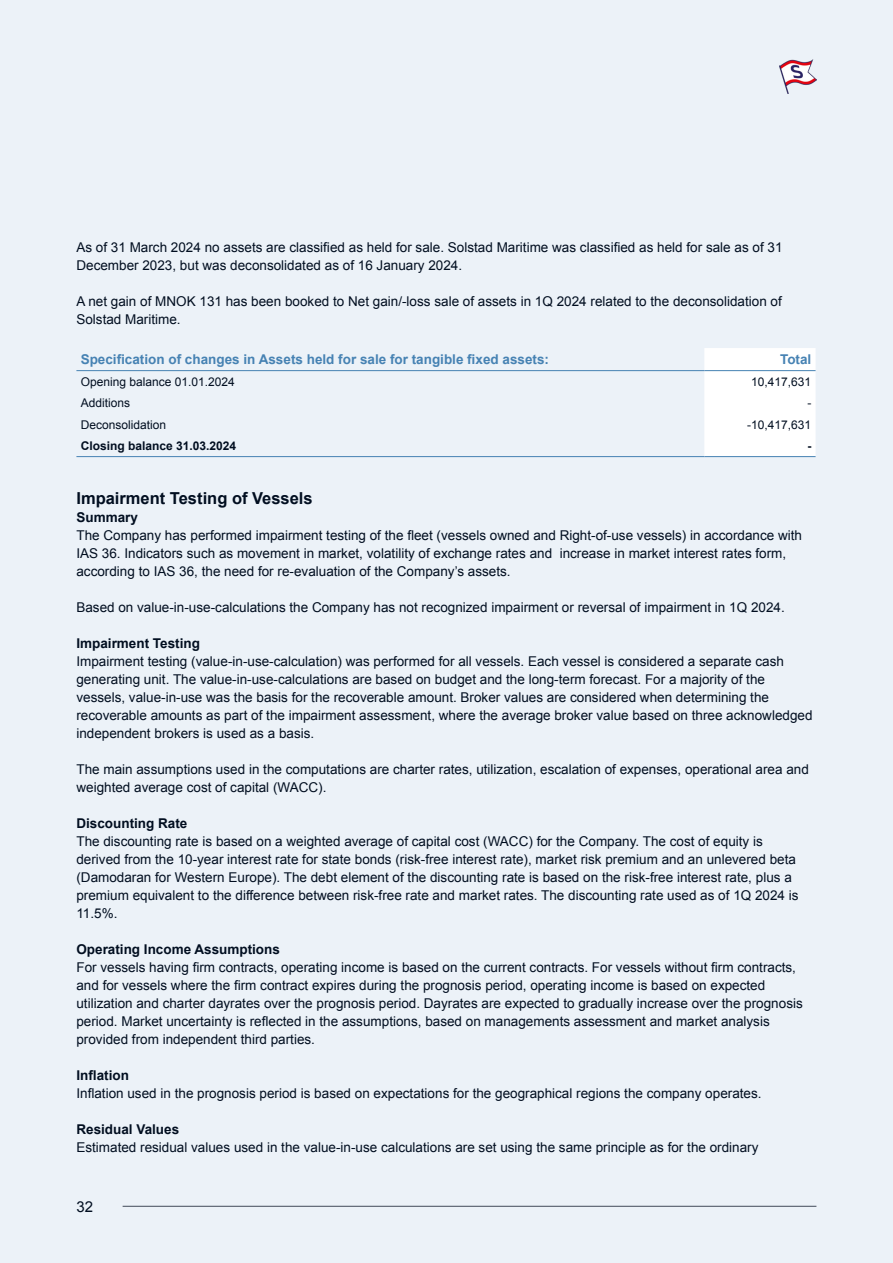
<style>
.page{position:relative;width:893px;height:1263px;background:#ecf2f8}
.page>*{position:absolute;margin:0;border:0;box-sizing:border-box;transform-origin:0 0}
.Heading_3{font:700 16.5px "Arial";color:#010e20}
.t1{font:15px "Arial";color:#010e20}
.Body{font:13.5px/18px "Arial";color:#010e20}
.Heading_4{font:700 13.5px "Arial";color:#010e20}
.Table_Heading{font:700 13.5px "Arial";color:#4682b3}
.Table_Body{font:12px "Arial";color:#010e20}
.Table_Body-2{font:700 12px "Arial";color:#010e20}
</style>
<div class="page">
<div style="left:704px;top:348px;width:112px;height:108px;background:#fff"></div>
<hr style="left:76px;top:456px;width:628px;height:1px;background:#4682b3">
<hr style="left:704px;top:456px;width:112px;height:1px;background:#4682b3">
<hr style="left:76px;top:370px;width:628px;height:1px;background:#4682b3">
<hr style="left:704px;top:370px;width:112px;height:1px;background:#4682b3">
<hr style="left:123px;top:1206px;width:693px;height:1px;background:#414a58">
<img style="left:779px;top:59px;width:37px;height:35px">
<p class="Body" style="left:76px;top:238px;width:708px">As of 31 March 2024 no assets are classified as held for sale. Solstad Maritime was classified as held for sale as of 31<br>December 2023, but was deconsolidated as of 16 January 2024.</p>
<p class="Body" style="left:76px;top:292px;width:707px">A net gain of MNOK 131 has been booked to Net gain/-loss sale of assets in 1Q 2024 related to the deconsolidation of<br>Solstad Maritime.</p>
<p class="Table_Heading" style="left:81px;top:351px;width:470px">Specification of changes in Assets held for sale for tangible fixed assets:</p>
<p class="Table_Heading" style="left:780px;top:351px;width:33px">Total</p>
<p class="Table_Body" style="left:81px;top:374px;width:156px">Opening balance 01.01.2024</p>
<p class="Table_Body" style="left:751px;top:374px;width:62px">10,417,631</p>
<p class="Table_Body" style="left:81px;top:395px;width:51px">Additions</p>
<p class="Table_Body" style="left:807px;top:395px;width:5px">-</p>
<p class="Table_Body" style="left:81px;top:417px;width:87px">Deconsolidation</p>
<p class="Table_Body" style="left:747px;top:417px;width:66px">-10,417,631</p>
<p class="Table_Body-2" style="left:81px;top:438px;width:157px">Closing balance 31.03.2024</p>
<p class="Table_Body-2" style="left:807px;top:438px;width:5px">-</p>
<p class="Heading_3" style="left:76px;top:487px;width:238px">Impairment Testing of Vessels</p>
<p class="Heading_4" style="left:76px;top:508px;width:63px">Summary</p>
<p class="Body" style="left:76px;top:526px;width:727px">The Company has performed impairment testing of the fleet (vessels owned and Right-of-use vessels) in accordance with<br>IAS 36. Indicators such as movement in market, volatility of exchange rates and increase in market interest rates form, according to IAS 36, the need for re-evaluation of the Company’s assets.</p>
<p class="Body" style="left:76px;top:598px;width:710px">Based on value-in-use-calculations the Company has not recognized impairment or reversal of impairment in 1Q 2024.</p>
<p class="Heading_4" style="left:76px;top:634px;width:125px">Impairment Testing</p>
<p class="Body" style="left:76px;top:652px;width:738px">Impairment testing (value-in-use-calculation) was performed for all vessels. Each vessel is considered a separate cash generating unit. The value-in-use-calculations are based on budget and the long-term forecast. For a majority of the vessels, value-in-use was the basis for the recoverable amount. Broker values are considered when determining the recoverable amounts as part of the impairment assessment, where the average broker value based on three acknowledged independent brokers is used as a basis.</p>
<p class="Body" style="left:76px;top:760px;width:734px">The main assumptions used in the computations are charter rates, utilization, escalation of expenses, operational area and weighted average cost of capital (WACC).</p>
<p class="Heading_4" style="left:76px;top:814px;width:113px">Discounting Rate</p>
<p class="Body" style="left:76px;top:832px;width:724px">The discounting rate is based on a weighted average of capital cost (WACC) for the Company. The cost of equity is derived from the 10-year interest rate for state bonds (risk-free interest rate), market risk premium and an unlevered beta (Damodaran for Western Europe). The debt element of the discounting rate is based on the risk-free interest rate, plus a premium equivalent to the difference between risk-free rate and market rates. The discounting rate used as of 1Q 2024 is 11.5%.</p>
<p class="Heading_4" style="left:76px;top:940px;width:205px">Operating Income Assumptions</p>
<p class="Body" style="left:76px;top:958px;width:728px">For vessels having firm contracts, operating income is based on the current contracts. For vessels without firm contracts, and for vessels where the firm contract expires during the prognosis period, operating income is based on expected utilization and charter dayrates over the prognosis period. Dayrates are expected to gradually increase over the prognosis period. Market uncertainty is reflected in the assumptions, based on managements assessment and market analysis provided from independent third parties.</p>
<p class="Heading_4" style="left:76px;top:1066px;width:54px">Inflation</p>
<p class="Body" style="left:76px;top:1084px;width:687px">Inflation used in the prognosis period is based on expectations for the geographical regions the company operates.</p>
<p class="Heading_4" style="left:76px;top:1120px;width:104px">Residual Values</p>
<p class="Body" style="left:76px;top:1138px;width:684px">Estimated residual values used in the value-in-use calculations are set using the same principle as for the ordinary</p>
<p class="t1" style="left:77px;top:1197px;width:18px">32</p>
</div>
